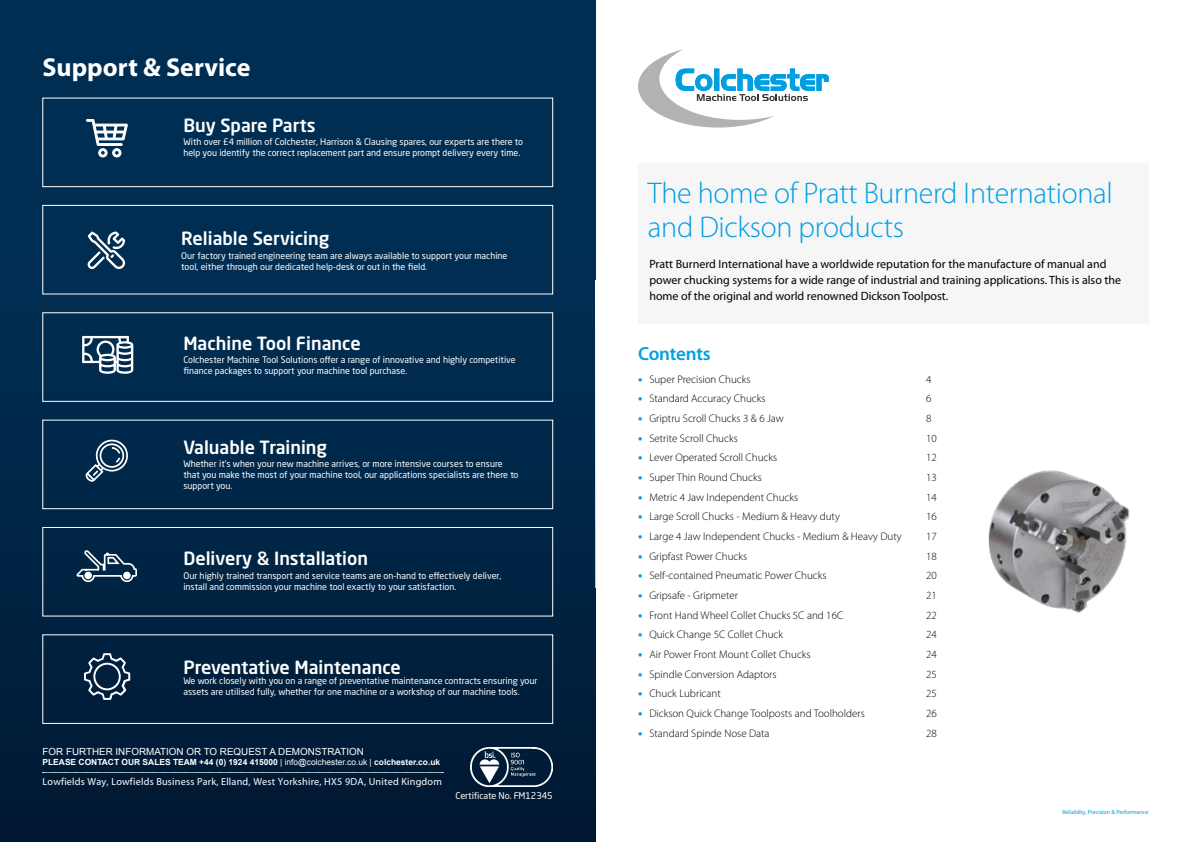
<style>
.page{position:relative;width:1191px;height:842px;background:#fff}
.page>*{position:absolute;margin:0;border:0;box-sizing:border-box;transform-origin:0 0}
.t1{font:300 30px/33.7px "Myriad Pro";letter-spacing:-.01em;color:#009fe3}
.t2{font:700 26px "Myriad Pro";color:#fff}
.t3{font:600 19px "Myriad Pro";letter-spacing:-.015em;color:#009fe3}
.t4{font:500 18px "Neo Sans Pro";color:#fff}
.t5{font:12px/16px "Myriad Pro";color:#000}
.t6{font:300 11px "Myriad Pro";color:#000}
.t7{font:10.2px "Myriad Pro";letter-spacing:.02em;color:#fff}
.t8{font:9.8px "Arial";color:#fff}
.t9{font:9.1px "Neo Sans Pro";letter-spacing:-.01em;color:#fff}
.t10{font:9px/10.8px "Neo Sans Pro";color:#fff}
.t11{font:700 8.4px "Arial";color:#fff}
.t12{font:6px "Myriad Pro";color:#009fe3}
.s1{font-family:"Minion Pro"}
.s2{font-weight:400}
.s3{font-weight:900;font-size:12px;color:#009fe3}
</style>
<div class="page">
<div style="left:638px;top:163px;width:510px;height:160px;background:#f6f6f6"></div>
<div style="left:0;top:0;width:595px;height:842px;background:#002e52"></div>
<div style="left:0;top:258px;width:595px;height:584px;background:linear-gradient(to bottom,#023156,#021a34)"></div>
<div style="left:43px;top:98px;width:510px;height:89px;border:1px solid #fff"></div>
<svg style="left:86px;top:119px;width:42px;height:39px"></svg>
<div style="left:43px;top:205px;width:510px;height:89px;border:1px solid #fff"></div>
<svg style="left:87px;top:231px;width:38px;height:39px"></svg>
<div style="left:43px;top:312px;width:510px;height:90px;border:1px solid #fff"></div>
<svg style="left:82px;top:336px;width:51px;height:38px"></svg>
<div style="left:43px;top:420px;width:510px;height:89px;border:1px solid #fff"></div>
<svg style="left:85px;top:439px;width:43px;height:43px"></svg>
<div style="left:43px;top:527px;width:510px;height:89px;border:1px solid #fff"></div>
<svg style="left:75px;top:548px;width:63px;height:35px"></svg>
<div style="left:43px;top:635px;width:510px;height:89px;border:1px solid #fff"></div>
<svg style="left:84px;top:653px;width:46px;height:47px;background:#395168"></svg>
<img style="left:470px;top:747px;width:83px;height:39px">
<svg style="left:43px;top:772px;width:400px;height:1px"></svg>
<img style="left:988px;top:470px;width:142px;height:143px">
<svg style="left:638px;top:49px;width:190px;height:79px"></svg>
<h2 class="t2" style="left:43px;top:50px;width:209px">Support &amp; Service</h2>
<h3 class="t4" style="left:183px;top:114px;width:134px">Buy Spare Parts</h3>
<p class="t10" style="left:183px;top:137px;width:341px">With over £4 million of Colchester, Harrison &amp; Clausing spares, our experts are there to help you identify the correct replacement part and ensure prompt delivery every time.</p>
<h3 class="t4" style="left:181px;top:227px;width:149px">Reliable Servicing</h3>
<p class="t10" style="left:181px;top:250px;width:328px">Our factory trained engineering team are always available to support your machine tool, either through our dedicated help-desk or out in the field.</p>
<h3 class="t4" style="left:183px;top:332px;width:179px">Machine Tool Finance</h3>
<p class="t10" style="left:183px;top:354px;width:334px">Colchester Machine Tool Solutions offer a range of innovative and highly competitive finance packages to support your machine tool purchase<span class="s1">.</span></p>
<h3 class="t4" style="left:183px;top:436px;width:145px">Valuable Training</h3>
<p class="t10" style="left:183px;top:458px;width:337px">Whether it’s when your new machine arrives, or more intensive courses to ensure that you make the most of your machine tool, our applications specialists are there to support you.</p>
<h3 class="t4" style="left:183px;top:547px;width:186px">Delivery &amp; Installation</h3>
<p class="t10" style="left:183px;top:570px;width:319px">Our highly trained transport and service teams are on-hand to effectively deliver, install and commission your machine tool exactly to your satisfaction.</p>
<h3 class="t4" style="left:183px;top:655px;width:219px">Preventative Maintenance</h3>
<p class="t10" style="left:183px;top:675px;width:356px">We work closely with you on a range of preventative maintenance contracts ensuring your assets are utilised fully, whether for one machine or a workshop of our machine tools.</p>
<p class="t8" style="left:43px;top:745px;width:323px">FOR FURTHER INFORMATION OR TO REQUEST A DEMONSTRATION</p>
<p class="t11" style="left:43px;top:757px;width:399px">PLEASE CONTACT OUR SALES TEAM +44 (0) 1924 415000 <span class="s2">| info@colchester.co.uk |</span> colchester.co.uk</p>
<p class="t7" style="left:43px;top:775px;width:401px">Lowfields Way, Lowfields Business Park, Elland, West Yorkshire, HX5 9DA, United Kingdom</p>
<p class="t9" style="left:455px;top:790px;width:99px">Certificate No. FM12345</p>
<h1 class="t1" style="left:648px;top:177px;width:466px">The home of Pratt Burnerd International and Dickson products</h1>
<p class="t5" style="left:649px;top:256px;width:473px">Pratt Burnerd International have a worldwide reputation for the manufacture of manual and power chucking systems for a wide range of industrial and training applications. This is also the home of the original and world renowned Dickson Toolpost.</p>
<h3 class="t3" style="left:638px;top:342px;width:74px">Contents</h3>
<p class="t6" style="left:638px;top:373px;width:114px"><span class="s3">•</span> Super Precision Chucks</p>
<p class="t6" style="left:926px;top:373px;width:7px">4</p>
<p class="t6" style="left:638px;top:393px;width:129px"><span class="s3">•</span> Standard Accuracy Chucks</p>
<p class="t6" style="left:926px;top:393px;width:7px">6</p>
<p class="t6" style="left:638px;top:412px;width:147px"><span class="s3">•</span> Griptru Scroll Chucks 3 &amp; 6 Jaw</p>
<p class="t6" style="left:926px;top:412px;width:7px">8</p>
<p class="t6" style="left:638px;top:432px;width:101px"><span class="s3">•</span> Setrite Scroll Chucks</p>
<p class="t6" style="left:926px;top:432px;width:12px">10</p>
<p class="t6" style="left:638px;top:452px;width:141px"><span class="s3">•</span> Lever Operated Scroll Chucks</p>
<p class="t6" style="left:926px;top:452px;width:12px">12</p>
<p class="t6" style="left:638px;top:471px;width:125px"><span class="s3">•</span> Super Thin Round Chucks</p>
<p class="t6" style="left:926px;top:471px;width:12px">13</p>
<p class="t6" style="left:638px;top:491px;width:162px"><span class="s3">•</span> Metric 4 Jaw Independent Chucks</p>
<p class="t6" style="left:926px;top:491px;width:12px">14</p>
<p class="t6" style="left:638px;top:511px;width:203px"><span class="s3">•</span> Large Scroll Chucks - Medium &amp; Heavy duty</p>
<p class="t6" style="left:926px;top:511px;width:12px">16</p>
<p class="t6" style="left:638px;top:530px;width:265px"><span class="s3">•</span> Large 4 Jaw Independent Chucks - Medium &amp; Heavy Duty</p>
<p class="t6" style="left:926px;top:530px;width:12px">17</p>
<p class="t6" style="left:638px;top:550px;width:111px"><span class="s3">•</span> Gripfast Power Chucks</p>
<p class="t6" style="left:926px;top:550px;width:12px">18</p>
<p class="t6" style="left:638px;top:570px;width:190px"><span class="s3">•</span> Self-contained Pneumatic Power Chucks</p>
<p class="t6" style="left:926px;top:570px;width:12px">20</p>
<p class="t6" style="left:638px;top:589px;width:101px"><span class="s3">•</span> Gripsafe - Gripmeter</p>
<p class="t6" style="left:926px;top:589px;width:12px">21</p>
<p class="t6" style="left:638px;top:609px;width:207px"><span class="s3">•</span> Front Hand Wheel Collet Chucks 5C and 16C</p>
<p class="t6" style="left:926px;top:609px;width:12px">22</p>
<p class="t6" style="left:638px;top:629px;width:147px"><span class="s3">•</span> Quick Change 5C Collet Chuck</p>
<p class="t6" style="left:926px;top:629px;width:12px">24</p>
<p class="t6" style="left:638px;top:648px;width:174px"><span class="s3">•</span> Air Power Front Mount Collet Chucks</p>
<p class="t6" style="left:926px;top:648px;width:12px">24</p>
<p class="t6" style="left:638px;top:668px;width:140px"><span class="s3">•</span> Spindle Conversion Adaptors</p>
<p class="t6" style="left:926px;top:668px;width:12px">25</p>
<p class="t6" style="left:638px;top:688px;width:84px"><span class="s3">•</span> Chuck Lubricant</p>
<p class="t6" style="left:926px;top:688px;width:12px">25</p>
<p class="t6" style="left:638px;top:707px;width:228px"><span class="s3">•</span> Dickson Quick Change Toolposts and Toolholders</p>
<p class="t6" style="left:926px;top:707px;width:12px">26</p>
<p class="t6" style="left:638px;top:727px;width:133px"><span class="s3">•</span> Standard Spinde Nose Data</p>
<p class="t6" style="left:926px;top:727px;width:12px">28</p>
<p class="t12" style="left:1062px;top:808px;width:88px">Reliablity, Precision &amp; Performance</p>
</div>
